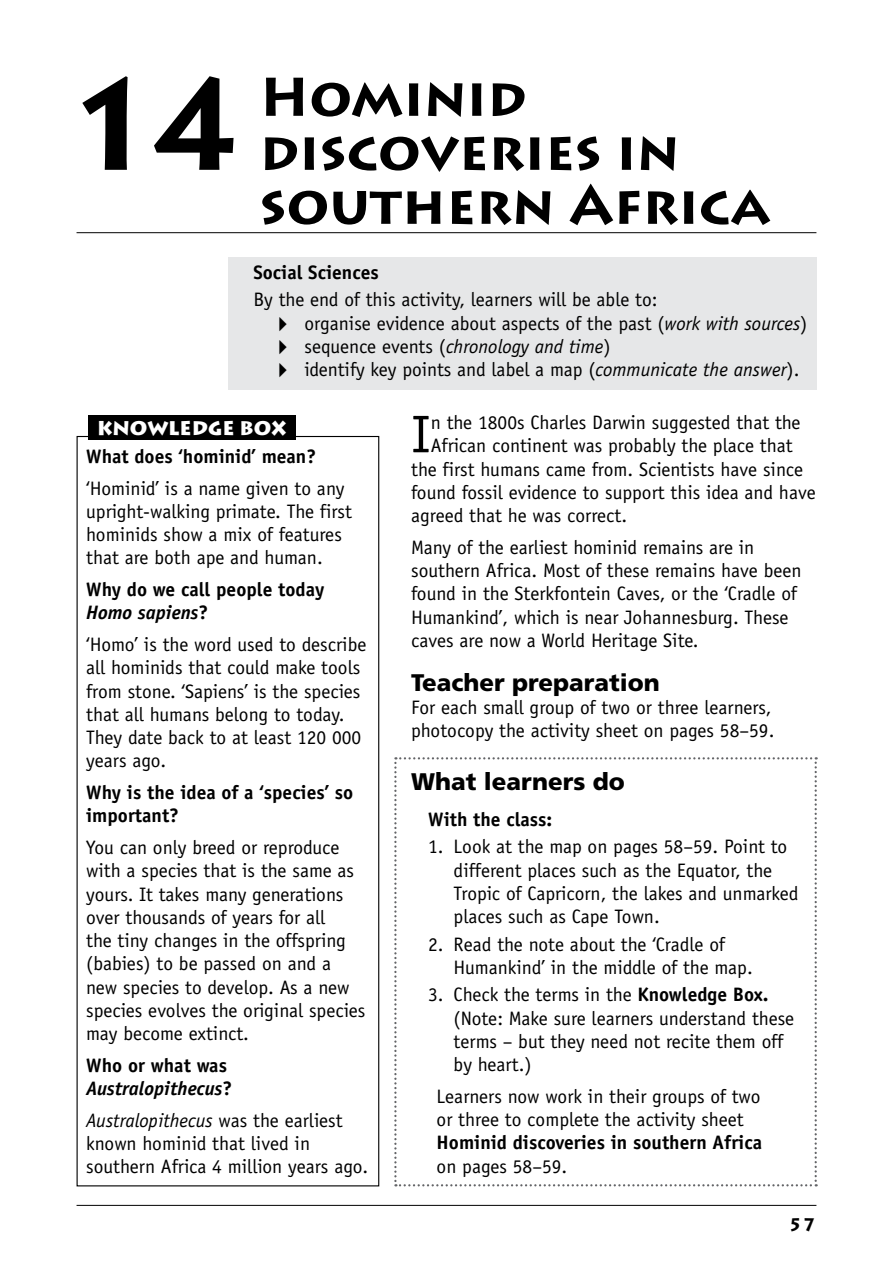
<style>
.page{position:relative;width:893px;height:1263px;background:#fff}
.page>*{position:absolute;margin:0;border:0;box-sizing:border-box;transform-origin:0 0}
.t1{font:700 128.25px "Lithos Pro";color:#000}
.t2{font:700 54px/54px "Lithos Pro";color:#000}
.t3{font:53.1px "Officina Sans Std";color:#000}
.t4{font:900 24px "Frutiger LT Std";color:#000}
.t5{font:19.5px/23.2px "Officina Sans Std";color:#000}
.t6{font:700 19.5px/23.2px "Officina Sans Std";color:#000}
.t7{font:italic 700 19.5px/23.2px "Officina Sans Std";color:#000}
.t8{font:900 19.5px "Lithos Pro";color:#fff}
.t9{font:700 18px "Lithos Pro";color:#000}
.s1{font-family:"European Pi Three";font-size:16.5px}
.s2{font-style:italic}
.s3{font-style:normal}
.s4{font-weight:700}
</style>
<div class="page">
<hr style="left:77px;top:1205px;width:739px;height:1px;background:#000">
<div style="left:228px;top:258px;width:588px;height:132px;background:#e6e7e8"></div>
<hr style="left:77px;top:232px;width:739px;height:1px;background:#000">
<svg style="left:394px;top:757px;width:423px;height:429px"></svg>
<div style="left:88px;top:415px;width:207px;height:25px;background:#000"></div>
<h1 class="t1" style="left:60px;top:48px;width:187px">14</h1>
<h2 class="t2" style="left:260px;top:71px;width:513px">Hominid discoveries in southern Africa</h2>
<p class="t6" style="left:228px;top:260px;width:152px">Social Sciences</p>
<p class="t5" style="left:279px;top:288px;width:530px;text-indent:-26px">By the end of this activity, learners will be able to:<br><span class="s1">A</span> organise evidence about aspects of the past (<span class="s2">work with sources</span>)<br><span class="s1">A</span> sequence events (<span class="s2">chronology and time</span>)<br><span class="s1">A</span> identify key points and label a map (<span class="s2">communicate the answer</span>).</p>
<p class="t8" style="left:97px;top:415px;width:191px">KNOWLEDGE BOX</p>
<p class="t6" style="left:86px;top:444px;width:232px">What does ‘hominid’ mean?</p>
<p class="t5" style="left:86px;top:476px;width:267px">‘Hominid’ is a name given to any upright-walking primate. The first hominids show a mix of features that are both ape and human.</p>
<p class="t6" style="left:86px;top:578px;width:240px">Why do we call people today<br><span class="s2">Homo sapiens</span>?</p>
<p class="t5" style="left:86px;top:633px;width:282px">‘Homo’ is the word used to describe all hominids that could make tools from stone. ‘Sapiens’ is the species that all humans belong to today.<br>They date back to at least 120 000 years ago.</p>
<p class="t6" style="left:86px;top:781px;width:269px">Why is the idea of a ‘species’ so important?</p>
<p class="t5" style="left:86px;top:836px;width:281px">You can only breed or reproduce with a species that is the same as yours. It takes many generations over thousands of years for all<br>the tiny changes in the offspring (babies) to be passed on and a new species to develop. As a new species evolves the original species may become extinct.</p>
<p class="t7" style="left:86px;top:1053px;width:147px"><span class="s3">Who or what was<br></span>Australopithecus<span class="s3">?</span></p>
<p class="t5" style="left:86px;top:1109px;width:284px"><span class="s2">Australopithecus</span> was the earliest known hominid that lived in southern Africa 4 million years ago.</p>
<h3 class="t3" style="left:411px;top:403px;width:21px">I</h3>
<p class="t5" style="left:431px;top:411px;width:371px">n the 1800s Charles Darwin suggested that the</p>
<p class="t5" style="left:431px;top:434px;width:363px">African continent was probably the place that</p>
<p class="t5" style="left:411px;top:457px;width:393px">the first humans came from. Scientists have since</p>
<p class="t5" style="left:411px;top:481px;width:406px">found fossil evidence to support this idea and have</p>
<p class="t5" style="left:411px;top:504px;width:218px">agreed that he was correct.</p>
<p class="t5" style="left:411px;top:536px;width:392px">Many of the earliest hominid remains are in southern Africa. Most of these remains have been found in the Sterkfontein Caves, or the ‘Cradle of Humankind’, which is near Johannesburg. These caves are now a World Heritage Site.</p>
<p class="t4" style="left:411px;top:668px;width:250px">Teacher preparation</p>
<p class="t5" style="left:411px;top:696px;width:365px">For each small group of two or three learners, photocopy the activity sheet on pages 58–59.</p>
<p class="t4" style="left:411px;top:767px;width:215px">What learners do</p>
<p class="t6" style="left:428px;top:807px;width:126px">With the class:</p>
<p class="t5" style="left:454px;top:835px;width:346px;text-indent:-26px">1. Look at the map on pages 58–59. Point to different places such as the Equator, the Tropic of Capricorn, the lakes and unmarked places such as Cape Town.</p>
<p class="t5" style="left:454px;top:932px;width:301px;text-indent:-26px">2. Read the note about the ‘Cradle of<br>Humankind’ in the middle of the map.</p>
<p class="t5" style="left:454px;top:983px;width:342px;text-indent:-26px">3. Check the terms in the <span class="s4">Knowledge Box. </span>(Note: Make sure learners understand these terms – but they need not recite them off by heart.)</p>
<p class="t5" style="left:437px;top:1085px;width:326px">Learners now work in their groups of two or three to complete the activity sheet</p>
<p class="t6" style="left:437px;top:1131px;width:327px">Hominid discoveries in southern Africa</p>
<p class="t5" style="left:437px;top:1154px;width:132px">on pages 58–59.</p>
<p class="t9" style="left:789px;top:1214px;width:29px">57</p>
</div>
